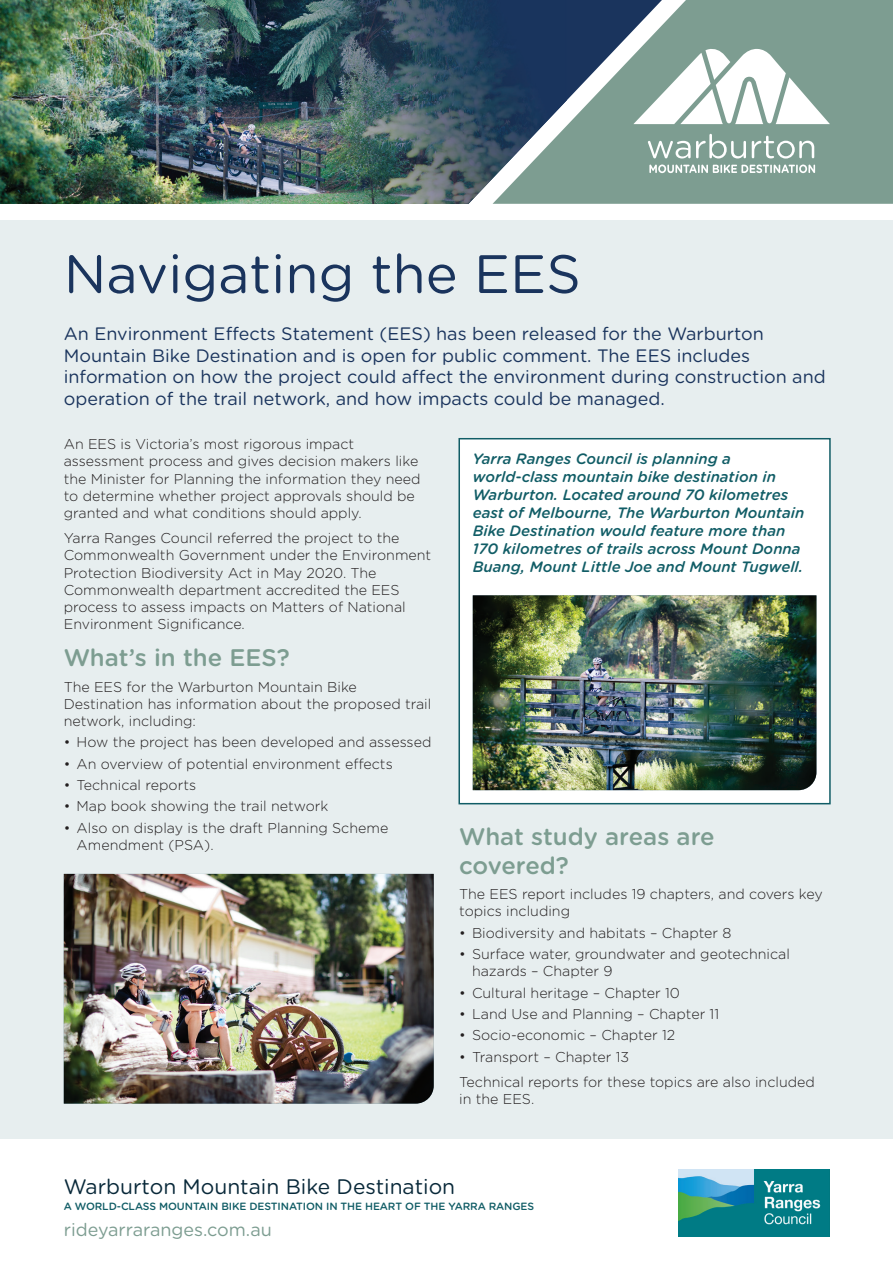
<style>
.page{position:relative;width:893px;height:1263px;background:#fff}
.page>*{position:absolute;margin:0;border:0;box-sizing:border-box;transform-origin:0 0}
.t1{font:54px "Gotham Rounded";color:#1a345d}
.t2{font:500 24px/28.8px "Gotham Rounded";color:#7d9d91}
.t3{font:21px "Gotham Rounded";color:#082839}
.t4{font:18px/21.6px "Gotham Rounded";color:#1a345d}
.t5{font:18px "Gotham Rounded";color:#7d9d91}
.t6{font:italic 500 15px/18px "Gotham Rounded";color:#115d66}
.t7{font:300 14.25px/17.1px "Gotham Rounded";color:#231f20}
.t8{font:500 10.5px "Gotham Rounded";letter-spacing:-.01em;color:#115d66}
</style>
<div class="page">
<div style="left:0;top:220px;width:893px;height:919px;background:#e7eeef"></div>
<svg style="left:517px;top:0;width:376px;height:204px;fill:#7d9d91"></svg>
<svg style="left:633px;top:48px;width:197px;height:76px"></svg>
<svg style="left:649px;top:165px;width:166px;height:8px"></svg>
<svg style="left:648px;top:134px;width:98px;height:24px"></svg>
<svg style="left:752px;top:136px;width:62px;height:23px"></svg>
<img style="left:0;top:0;width:464px;height:204px">
<img style="left:464px;top:0;width:103px;height:153px">
<img style="left:464px;top:153px;width:53px;height:51px">
<img style="left:679px;top:1169px;width:151px;height:67px">
<div style="left:459px;top:439px;width:371px;height:365px;background:#fff"></div>
<div style="left:458px;top:438px;width:373px;height:366px;border:2px solid #115d66"></div>
<img style="left:473px;top:595px;width:343px;height:195px">
<img style="left:64px;top:874px;width:370px;height:229px">
<h1 class="t1" style="left:64px;top:237px;width:518px">Navigating the EES</h1>
<p class="t4" style="left:64px;top:322px;width:763px">An Environment Effects Statement (EES) has been released for the Warburton Mountain Bike Destination and is open for public comment. The EES includes information on how the project could affect the environment during construction and operation of the trail network, and how impacts could be managed.</p>
<p class="t7" style="left:64px;top:435px;width:358px">An EES is Victoria’s most rigorous impact assessment process and gives decision makers like the Minister for Planning the information they need to determine whether project approvals should be granted and what conditions should apply.</p>
<p class="t7" style="left:64px;top:529px;width:369px">Yarra Ranges Council referred the project to the Commonwealth Government under the Environment Protection Biodiversity Act in May 2020. The Commonwealth department accredited the EES process to assess impacts on Matters of National Environment Significance.</p>
<h2 class="t2" style="left:64px;top:642px;width:227px">What’s in the EES?</h2>
<p class="t7" style="left:64px;top:677px;width:369px">The EES for the Warburton Mountain Bike<br>Destination has information about the proposed trail network, including:</p>
<p class="t7" style="left:64px;top:733px;width:369px">• How the project has been developed and assessed</p>
<p class="t7" style="left:64px;top:754px;width:330px">• An overview of potential environment effects</p>
<p class="t7" style="left:64px;top:776px;width:134px">• Technical reports</p>
<p class="t7" style="left:64px;top:797px;width:266px">• Map book showing the trail network</p>
<p class="t7" style="left:77px;top:818px;width:313px;text-indent:-13px">• Also on display is the draft Planning Scheme<br>Amendment (PSA).</p>
<h2 class="t2" style="left:459px;top:821px;width:257px">What study areas are covered?</h2>
<p class="t7" style="left:459px;top:885px;width:365px">The EES report includes 19 chapters, and covers key topics including</p>
<p class="t7" style="left:459px;top:923px;width:274px">• Biodiversity and habitats – Chapter 8</p>
<p class="t7" style="left:472px;top:945px;width:319px;text-indent:-13px">• Surface water, groundwater and geotechnical hazards – Chapter 9</p>
<p class="t7" style="left:459px;top:983px;width:222px">• Cultural heritage – Chapter 10</p>
<p class="t7" style="left:459px;top:1005px;width:261px">• Land Use and Planning – Chapter 11</p>
<p class="t7" style="left:459px;top:1026px;width:217px">• Socio-economic – Chapter 12</p>
<p class="t7" style="left:459px;top:1043px;width:357px;line-height:25.7px">• Transport – Chapter 13<br>Technical reports for these topics are also included</p>
<p class="t7" style="left:459px;top:1090px;width:77px">in the EES.</p>
<p class="t6" style="left:473px;top:449px;width:333px">Yarra Ranges Council is planning a world-class mountain bike destination in Warburton. Located around 70 kilometres east of Melbourne, The Warburton Mountain Bike Destination would feature more than 170 kilometres of trails across Mount Donna Buang, Mount Little Joe and Mount Tugwell.</p>
<h3 class="t3" style="left:64px;top:1172px;width:393px">Warburton Mountain Bike Destination</h3>
<p class="t8" style="left:64px;top:1199px;width:472px">A WORLD-CLASS MOUNTAIN BIKE DESTINATION IN THE HEART OF THE YARRA RANGES</p>
<p class="t5" style="left:64px;top:1217px;width:210px">rideyarraranges.com.au</p>
</div>
